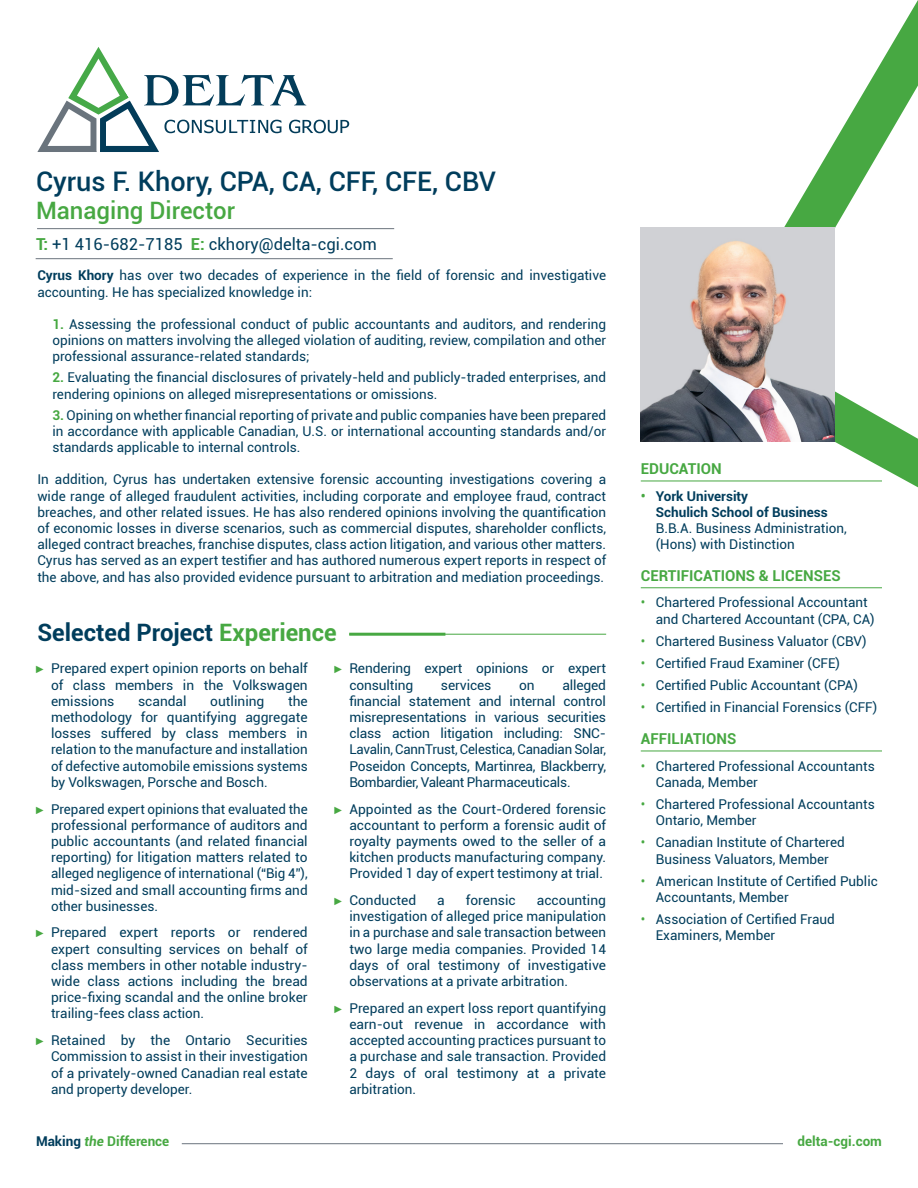
<style>
.page{position:relative;width:918px;height:1188px;background:#fff}
.page>*{position:absolute;margin:0;border:0;box-sizing:border-box;transform-origin:0 0}
.Person_Name{font:500 27px "Roboto";color:#003d5c}
.Section_Titles{font:700 24px "Roboto";color:#003d5c}
.Job_Title{font:500 24px "Roboto";color:#47a842}
.Phone___Email{font:16.5px "Roboto";color:#003d5c}
.Bold_Green_Title{font:700 15px "Roboto";color:#47a842}
.Overview_Text{font:13.5px/16.2px "Roboto";color:#003d5c;text-align:justify}
.t1{font:700 13.5px "Roboto";color:#47a842}
.s1{font-weight:700;color:#47a842}
.s2{font-weight:700}
.s3{color:#47a842}
.s4{font-family:"Arial Narrow";font-weight:700;font-size:10.5px;color:#47a842}
.s5{color:#003d5c}
.s6{font-style:italic}
</style>
<div class="page">
<hr style="left:182px;top:1143px;width:601px;height:1px;background:#6b737d">
<svg style="left:701px;top:0;width:217px;height:487px"></svg>
<svg style="left:37px;top:47px;width:312px;height:105px"></svg>
<hr style="left:641px;top:481px;width:241px;height:1px;background:#47a842">
<hr style="left:641px;top:587px;width:241px;height:1px;background:#47a842">
<hr style="left:641px;top:751px;width:241px;height:1px;background:#47a842">
<hr style="left:349px;top:634px;width:257px;height:1px;background:#47a842">
<hr style="left:349px;top:633px;width:96px;height:3px;background:#47a842">
<hr style="left:37px;top:228px;width:357px;height:1px;background:#6b737d">
<hr style="left:36px;top:258px;width:357px;height:1px;background:#6b737d">
<img style="left:641px;top:228px;width:194px;height:213px">
<p class="Person_Name" style="left:36px;top:162px;width:462px">Cyrus F. Khory, CPA, CA, CFF, CFE, CBV</p>
<p class="Job_Title" style="left:36px;top:194px;width:201px">Managing Director</p>
<p class="Phone___Email" style="left:36px;top:232px;width:342px"><span class="s1">T:</span> +1 416-682-7185 <span class="s1">E:</span> ckhory@delta-cgi.com</p>
<p class="Overview_Text" style="left:37px;top:267px;width:570px"><span class="s2">Cyrus Khory</span> has over two decades of experience in the field of forensic and investigative accounting. He has specialized knowledge in:</p>
<p class="Overview_Text" style="left:52px;top:316px;width:555px"><span class="s1">1.</span> Assessing the professional conduct of public accountants and auditors, and rendering opinions on matters involving the alleged violation of auditing, review, compilation and other professional assurance-related standards;</p>
<p class="Overview_Text" style="left:52px;top:369px;width:555px"><span class="s1">2.</span> Evaluating the financial disclosures of privately-held and publicly-traded enterprises, and rendering opinions on alleged misrepresentations or omissions.</p>
<p class="Overview_Text" style="left:52px;top:406px;width:555px"><span class="s1">3.</span> Opining on whether financial reporting of private and public companies have been prepared in accordance with applicable Canadian, U.S. or international accounting standards and/or standards applicable to internal controls.</p>
<p class="Overview_Text" style="left:37px;top:471px;width:570px">In addition, Cyrus has undertaken extensive forensic accounting investigations covering a wide range of alleged fraudulent activities, including corporate and employee fraud, contract breaches, and other related issues. He has also rendered opinions involving the quantification of economic losses in diverse scenarios, such as commercial disputes, shareholder conflicts, alleged contract breaches, franchise disputes, class action litigation, and various other matters.<br>Cyrus has served as an expert testifier and has authored numerous expert reports in respect of the above, and has also provided evidence pursuant to arbitration and mediation proceedings.</p>
<p class="Section_Titles" style="left:37px;top:615px;width:301px">Selected Project <span class="s3">Experience</span></p>
<p class="Overview_Text" style="left:349px;top:660px;width:258px;text-indent:-15px"><span class="s4">►</span> Rendering expert opinions or expert consulting</p>
<p class="Overview_Text" style="left:51px;top:660px;width:258px;text-indent:-15px"><span class="s4">►</span> Prepared expert opinion reports on behalf of class members in the Volkswagen emissions</p>
<p class="Overview_Text" style="left:349px;top:676px;width:258px;text-indent:213px">alleged financial statement and internal control misrepresentations in various securities class action litigation including: SNC-Lavalin, CannTrust, Celestica, Canadian Solar, Poseidon Concepts, Martinrea, Blackberry, Bombardier, Valeant Pharmaceuticals.</p>
<p class="Overview_Text" style="left:349px;top:800px;width:258px;text-indent:-15px"><span class="s4">►</span> Appointed as the Court-Ordered forensic accountant to perform a forensic audit of royalty payments owed to the seller of a kitchen products manufacturing company.<br>Provided 1 day of expert testimony at trial.</p>
<p class="Overview_Text" style="left:334px;top:892px;width:83px"><span class="s4">►</span> Conducted</p>
<p class="Overview_Text" style="left:437px;top:892px;width:9px">a</p>
<p class="Overview_Text" style="left:466px;top:892px;width:51px">forensic</p>
<p class="Overview_Text" style="left:441px;top:676px;width:52px">services</p>
<p class="Overview_Text" style="left:519px;top:676px;width:17px">on</p>
<p class="Overview_Text" style="left:51px;top:692px;width:258px;text-indent:237px">the methodology for quantifying aggregate losses suffered by class members in relation to the manufacture and installation of defective automobile emissions systems by Volkswagen, Porsche and Bosch.</p>
<p class="Overview_Text" style="left:51px;top:800px;width:258px;text-indent:-15px"><span class="s4">►</span> Prepared expert opinions that evaluated the professional performance of auditors and public accountants (and related financial reporting) for litigation matters related to alleged negligence of international (“Big 4”), mid-sized and small accounting firms and other businesses.</p>
<p class="Overview_Text" style="left:51px;top:924px;width:258px;text-indent:-15px"><span class="s4">►</span> Prepared expert reports or rendered expert consulting services on behalf of class members in other notable industry&shy;wide class actions including the bread price-fixing scandal and the online broker trailing-fees class action.</p>
<p class="Overview_Text" style="left:51px;top:1032px;width:258px;text-indent:-15px"><span class="s4">►</span> Retained by the Ontario Securities Commission to assist in their investigation of a privately-owned Canadian real estate and property developer.</p>
<p class="Overview_Text" style="left:138px;top:692px;width:50px">scandal</p>
<p class="Overview_Text" style="left:210px;top:692px;width:56px">outlining</p>
<p class="Overview_Text" style="left:349px;top:892px;width:258px;text-indent:188px">accounting investigation of alleged price manipulation in a purchase and sale transaction between two large media companies. Provided 14 days of oral testimony of investigative observations at a private arbitration.</p>
<p class="Overview_Text" style="left:349px;top:999px;width:258px;text-indent:-15px"><span class="s4">►</span> Prepared an expert loss report quantifying earn-out revenue in accordance with accepted accounting practices pursuant to a purchase and sale transaction. Provided 2 days of oral testimony at a private arbitration.</p>
<p class="Bold_Green_Title" style="left:641px;top:458px;width:82px">EDUCATION</p>
<p class="Overview_Text" style="left:656px;top:487px;width:193px;text-align:left;text-indent:-15px"><span class="s1">•</span> <span class="s2">York University<br>Schulich School of Business<br></span>B.B.A. Business Administration, (Hons) with Distinction</p>
<p class="Bold_Green_Title" style="left:641px;top:565px;width:201px">CERTIFICATIONS &amp; LICENSES</p>
<p class="Overview_Text" style="left:656px;top:594px;width:221px;text-indent:-15px"><span class="s3">•</span> Chartered Professional Accountant and Chartered Accountant (CPA, CA)</p>
<p class="Overview_Text" style="left:641px;top:632px;width:227px"><span class="s3">•</span> Chartered Business Valuator (CBV)</p>
<p class="Overview_Text" style="left:641px;top:655px;width:201px"><span class="s3">•</span> Certified Fraud Examiner (CFE)</p>
<p class="Overview_Text" style="left:641px;top:677px;width:219px"><span class="s3">•</span> Certified Public Accountant (CPA)</p>
<p class="Overview_Text" style="left:641px;top:699px;width:238px"><span class="s3">•</span> Certified in Financial Forensics (CFF)</p>
<p class="Bold_Green_Title" style="left:641px;top:728px;width:97px">AFFILIATIONS</p>
<p class="Overview_Text" style="left:656px;top:757px;width:220px;text-indent:-15px"><span class="s3">•</span> Chartered Professional Accountants<br>Canada, Member</p>
<p class="Overview_Text" style="left:656px;top:796px;width:220px;text-indent:-15px"><span class="s3">•</span> Chartered Professional Accountants<br>Ontario, Member</p>
<p class="Overview_Text" style="left:641px;top:834px;width:206px;text-align:center"><span class="s3">•</span> Canadian Institute of Chartered<br>Business Valuators, Member</p>
<p class="Overview_Text" style="left:656px;top:872px;width:224px;text-indent:-15px"><span class="s3">•</span> American Institute of Certified Public<br>Accountants, Member</p>
<p class="Overview_Text" style="left:656px;top:911px;width:181px;text-indent:-15px"><span class="s3">•</span> Association of Certified Fraud<br>Examiners, Member</p>
<p class="t1" style="left:36px;top:1132px;width:135px"><span class="s5">Making</span> <span class="s6">the</span> Difference</p>
<p class="t1" style="left:798px;top:1132px;width:86px">delta-cgi.com</p>
</div>
